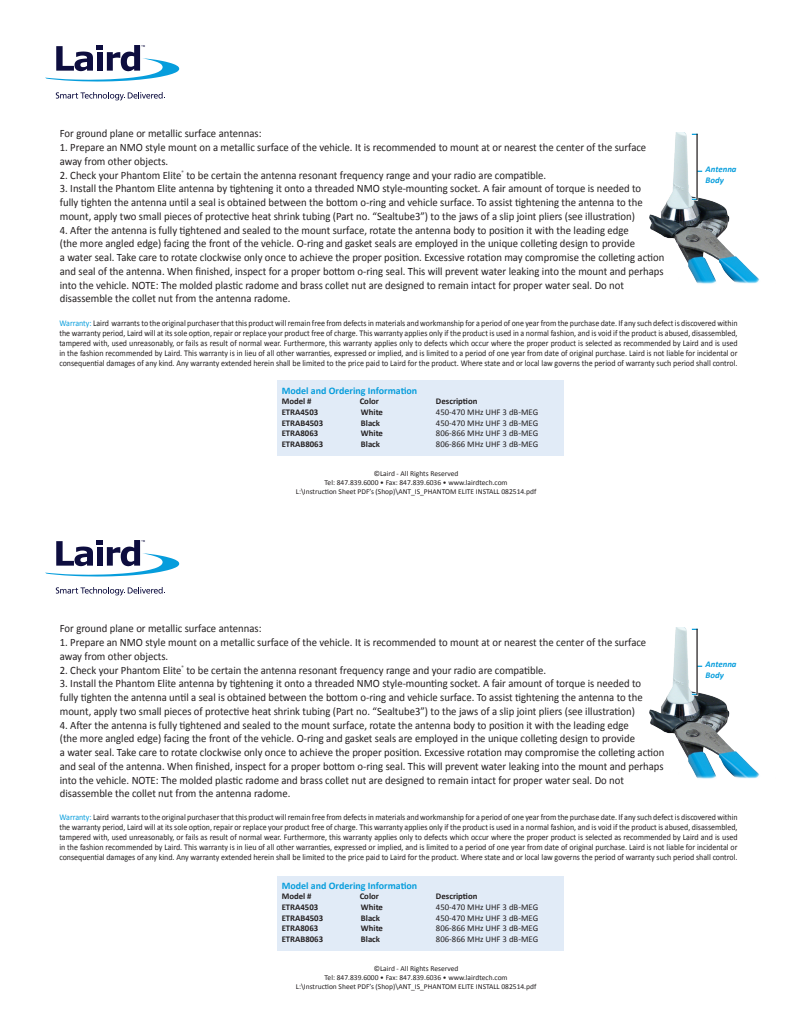
<style>
.page{position:relative;width:810px;height:1035px;background:#fff}
.page>*{position:absolute;margin:0;border:0;box-sizing:border-box;transform-origin:0 0}
.t1{font:11.25px/13.8px "Calibri";color:#231f20;scale:.95 1}
.t2{font:700 10px "Calibri";color:#069ddc}
.PageMaker_Defaults{font:8.75px/10px "Calibri";color:#231f20;text-align:justify;scale:.91 1}
.PageMaker_Defaults-2{font:8.75px "Calibri";color:#231f20}
.t3{font:700 8.75px "Calibri";color:#231f20}
.t4{font:italic 700 8.75px "Calibri";color:#069ddc}
.PageMaker_Defaults-3{font:7.5px "Calibri";color:#231f20}
.s1{color:#069ddc}
</style>
<div class="page">
<div style="left:277px;top:381px;width:286px;height:75px;background:#e1ebf7"></div>
<img style="left:649px;top:133px;width:111px;height:151px">
<svg style="left:692px;top:198px;width:6px;height:3px"></svg>
<hr style="left:696px;top:134px;width:2px;height:66px;background:#231f20">
<div style="left:277px;top:876px;width:286px;height:75px;background:#e1ebf7"></div>
<img style="left:649px;top:628px;width:111px;height:151px">
<svg style="left:692px;top:693px;width:6px;height:3px"></svg>
<hr style="left:696px;top:629px;width:2px;height:66px;background:#231f20">
<svg style="left:45px;top:540px;width:134px;height:37px"></svg>
<svg style="left:56px;top:587px;width:109px;height:8px"></svg>
<svg style="left:45px;top:45px;width:134px;height:37px"></svg>
<svg style="left:56px;top:92px;width:109px;height:8px"></svg>
<p class="t1" style="left:60px;top:127px;width:214px">For ground plane or metallic surface antennas:</p>
<p class="t1" style="left:60px;top:141px;width:619px">1. Prepare an NMO style mount on a metallic surface of the vehicle. It is recommended to mount at or nearest the center of the surface away from other objects.</p>
<p class="t1" style="left:60px;top:168px;width:514px">2. Check your Phantom Elite<sup>®</sup> to be certain the antenna resonant frequency range and your radio are compatible.</p>
<p class="t1" style="left:60px;top:182px;width:615px">3. Install the Phantom Elite antenna by tightening it onto a threaded NMO style-mounting socket. A fair amount of torque is needed to fully tighten the antenna until a seal is obtained between the bottom o-ring and vehicle surface. To assist tightening the antenna to the mount, apply two small pieces of protective heat shrink tubing (Part no. “Sealtube3”) to the jaws of a slip joint pliers (see illustration)</p>
<p class="t1" style="left:60px;top:223px;width:638px">4. After the antenna is fully tightened and sealed to the mount surface, rotate the antenna body to position it with the leading edge<br>(the more angled edge) facing the front of the vehicle. O-ring and gasket seals are employed in the unique colleting design to provide<br>a water seal. Take care to rotate clockwise only once to achieve the proper position. Excessive rotation may compromise the colleting action and seal of the antenna. When finished, inspect for a proper bottom o-ring seal. This will prevent water leaking into the mount and perhaps into the vehicle. NOTE: The molded plastic radome and brass collet nut are designed to remain intact for proper water seal. Do not disassemble the collet nut from the antenna radome.</p>
<p class="t4" style="left:706px;top:164px;width:32px">Antenna</p>
<p class="t4" style="left:706px;top:174px;width:20px">Body</p>
<p class="PageMaker_Defaults" style="left:59px;top:318px;width:747px"><span class="s1">Warranty:</span> Laird warrants to the original purchaser that this product will remain free from defects in materials and workmanship for a period of one year from the purchase date. If any such defect is discovered within the warranty period, Laird will at its sole option, repair or replace your product free of charge. This warranty applies only if the product is used in a normal fashion, and is void if the product is abused, disassembled, tampered with, used unreasonably, or fails as result of normal wear. Furthermore, this warranty applies only to defects which occur where the proper product is selected as recommended by Laird and is used in the fashion recommended by Laird. This warranty is in lieu of all other warranties, expressed or implied, and is limited to a period of one year from date of original purchase. Laird is not liable for incidental or consequential damages of any kind. Any warranty extended herein shall be limited to the price paid to Laird for the product. Where state and or local law governs the period of warranty such period shall control.</p>
<p class="t2" style="left:282px;top:384px;width:137px">Model and Ordering Information</p>
<p class="t3" style="left:282px;top:396px;width:31px">Model #</p>
<p class="t3" style="left:360px;top:396px;width:21px">Color</p>
<p class="t3" style="left:436px;top:396px;width:43px">Description</p>
<p class="t3" style="left:282px;top:407px;width:38px">ETRA4503</p>
<p class="t3" style="left:361px;top:407px;width:24px">White</p>
<p class="PageMaker_Defaults-2" style="left:436px;top:407px;width:104px">450-470 MHz UHF 3 dB-MEG</p>
<p class="t3" style="left:282px;top:417px;width:43px">ETRAB4503</p>
<p class="t3" style="left:361px;top:417px;width:21px">Black</p>
<p class="PageMaker_Defaults-2" style="left:436px;top:417px;width:104px">450-470 MHz UHF 3 dB-MEG</p>
<p class="t3" style="left:282px;top:428px;width:38px">ETRA8063</p>
<p class="t3" style="left:361px;top:428px;width:24px">White</p>
<p class="PageMaker_Defaults-2" style="left:436px;top:428px;width:104px">806-866 MHz UHF 3 dB-MEG</p>
<p class="t3" style="left:282px;top:438px;width:43px">ETRAB8063</p>
<p class="t3" style="left:361px;top:438px;width:21px">Black</p>
<p class="PageMaker_Defaults-2" style="left:436px;top:438px;width:104px">806-866 MHz UHF 3 dB-MEG</p>
<p class="PageMaker_Defaults-3" style="left:374px;top:468px;width:86px">©Laird - All Rights Reserved</p>
<p class="PageMaker_Defaults-3" style="left:325px;top:478px;width:184px">Tel: 847.839.6000 • Fax: 847.839.6036 • www.lairdtech.com</p>
<p class="PageMaker_Defaults-3" style="left:296px;top:487px;width:242px">L:\Instruction Sheet PDF’s (Shop)\ANT_IS_PHANTOM ELITE INSTALL 082514.pdf</p>
<p class="t1" style="left:60px;top:622px;width:214px">For ground plane or metallic surface antennas:</p>
<p class="t1" style="left:60px;top:636px;width:619px">1. Prepare an NMO style mount on a metallic surface of the vehicle. It is recommended to mount at or nearest the center of the surface away from other objects.</p>
<p class="t1" style="left:60px;top:663px;width:514px">2. Check your Phantom Elite<sup>®</sup> to be certain the antenna resonant frequency range and your radio are compatible.</p>
<p class="t1" style="left:60px;top:677px;width:615px">3. Install the Phantom Elite antenna by tightening it onto a threaded NMO style-mounting socket. A fair amount of torque is needed to fully tighten the antenna until a seal is obtained between the bottom o-ring and vehicle surface. To assist tightening the antenna to the mount, apply two small pieces of protective heat shrink tubing (Part no. “Sealtube3”) to the jaws of a slip joint pliers (see illustration)</p>
<p class="t1" style="left:60px;top:718px;width:638px">4. After the antenna is fully tightened and sealed to the mount surface, rotate the antenna body to position it with the leading edge<br>(the more angled edge) facing the front of the vehicle. O-ring and gasket seals are employed in the unique colleting design to provide<br>a water seal. Take care to rotate clockwise only once to achieve the proper position. Excessive rotation may compromise the colleting action and seal of the antenna. When finished, inspect for a proper bottom o-ring seal. This will prevent water leaking into the mount and perhaps into the vehicle. NOTE: The molded plastic radome and brass collet nut are designed to remain intact for proper water seal. Do not disassemble the collet nut from the antenna radome.</p>
<p class="t4" style="left:706px;top:659px;width:32px">Antenna</p>
<p class="t4" style="left:706px;top:669px;width:20px">Body</p>
<p class="PageMaker_Defaults" style="left:59px;top:813px;width:747px"><span class="s1">Warranty:</span> Laird warrants to the original purchaser that this product will remain free from defects in materials and workmanship for a period of one year from the purchase date. If any such defect is discovered within the warranty period, Laird will at its sole option, repair or replace your product free of charge. This warranty applies only if the product is used in a normal fashion, and is void if the product is abused, disassembled, tampered with, used unreasonably, or fails as result of normal wear. Furthermore, this warranty applies only to defects which occur where the proper product is selected as recommended by Laird and is used in the fashion recommended by Laird. This warranty is in lieu of all other warranties, expressed or implied, and is limited to a period of one year from date of original purchase. Laird is not liable for incidental or consequential damages of any kind. Any warranty extended herein shall be limited to the price paid to Laird for the product. Where state and or local law governs the period of warranty such period shall control.</p>
<p class="t2" style="left:282px;top:879px;width:137px">Model and Ordering Information</p>
<p class="t3" style="left:282px;top:891px;width:31px">Model #</p>
<p class="t3" style="left:360px;top:891px;width:21px">Color</p>
<p class="t3" style="left:436px;top:891px;width:43px">Description</p>
<p class="t3" style="left:282px;top:902px;width:38px">ETRA4503</p>
<p class="t3" style="left:361px;top:902px;width:24px">White</p>
<p class="PageMaker_Defaults-2" style="left:436px;top:902px;width:104px">450-470 MHz UHF 3 dB-MEG</p>
<p class="t3" style="left:282px;top:912px;width:43px">ETRAB4503</p>
<p class="t3" style="left:361px;top:912px;width:21px">Black</p>
<p class="PageMaker_Defaults-2" style="left:436px;top:912px;width:104px">450-470 MHz UHF 3 dB-MEG</p>
<p class="t3" style="left:282px;top:923px;width:38px">ETRA8063</p>
<p class="t3" style="left:361px;top:923px;width:24px">White</p>
<p class="PageMaker_Defaults-2" style="left:436px;top:923px;width:104px">806-866 MHz UHF 3 dB-MEG</p>
<p class="t3" style="left:282px;top:933px;width:43px">ETRAB8063</p>
<p class="t3" style="left:361px;top:933px;width:21px">Black</p>
<p class="PageMaker_Defaults-2" style="left:436px;top:933px;width:104px">806-866 MHz UHF 3 dB-MEG</p>
<p class="PageMaker_Defaults-3" style="left:374px;top:963px;width:86px">©Laird - All Rights Reserved</p>
<p class="PageMaker_Defaults-3" style="left:325px;top:973px;width:184px">Tel: 847.839.6000 • Fax: 847.839.6036 • www.lairdtech.com</p>
<p class="PageMaker_Defaults-3" style="left:296px;top:982px;width:242px">L:\Instruction Sheet PDF’s (Shop)\ANT_IS_PHANTOM ELITE INSTALL 082514.pdf</p>
</div>
